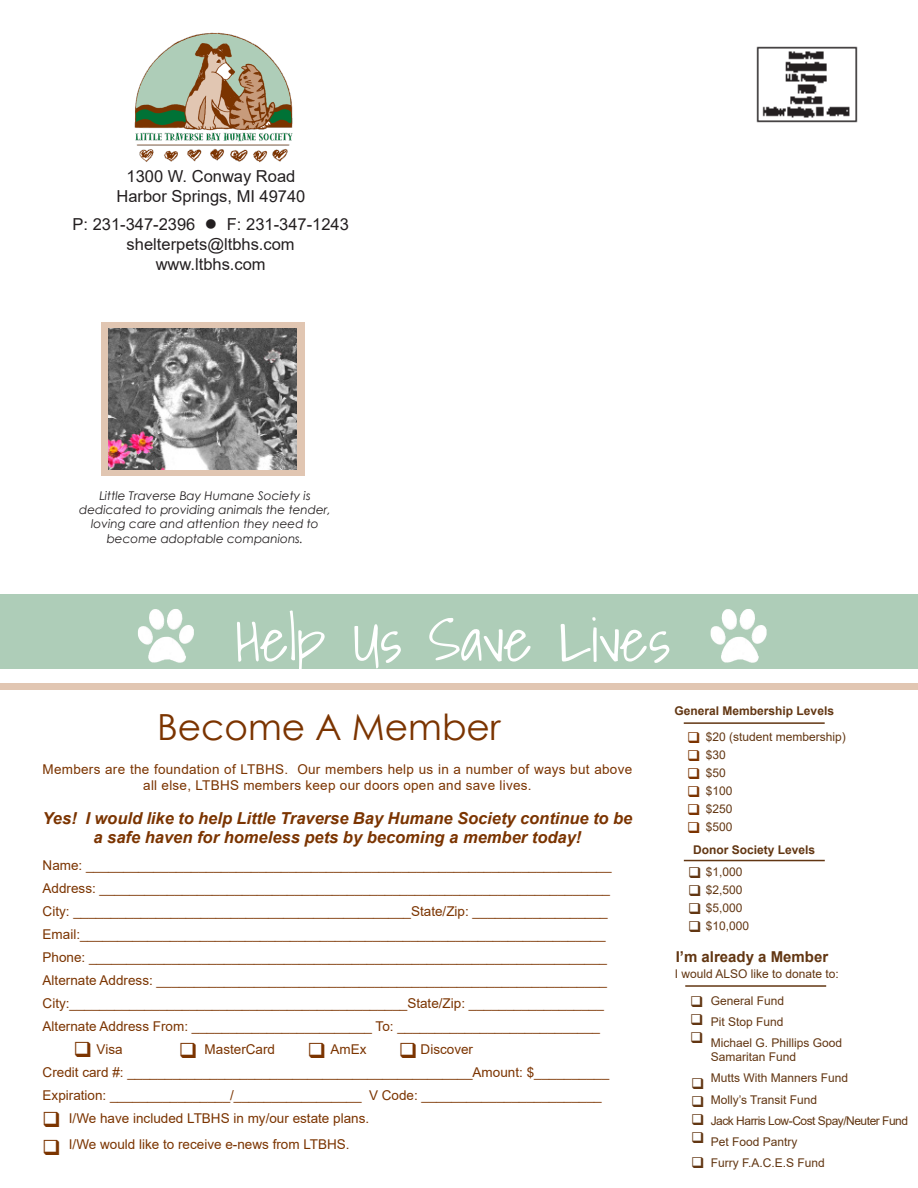
<style>
.page{position:relative;width:918px;height:1188px;background:#fff}
.page>*{position:absolute;margin:0;border:0;box-sizing:border-box;transform-origin:0 0}
.t1{font:300 60px "Shadows Into";color:#fff}
.t2{font:36px "Century Gothic";color:#7b3400}
.t3{font:italic 700 16.5px/19.8px "Arial";color:#7b3400;text-align:center}
.t4{font:16.5px/19.8px "Arial";color:#231f20;text-align:center}
.t5{font:700 15px "Arial";color:#623612}
.t6{font:13.5px "Arial";color:#7b3400}
.t7{font:13.5px/16.2px "Arial";letter-spacing:.02em;color:#7b3400;text-align:center}
.t8{font:12px "Arial";color:#623612}
.t9{font:italic 12px/14.4px "Century Gothic";color:#231f20;text-align:center}
.t10{font:700 12px "Arial";color:#623612}
.t11{font:12px "Arial";letter-spacing:-.04em;color:#623612}
</style>
<div class="page">
<img style="left:134px;top:32px;width:159px;height:131px">
<div style="left:0;top:594px;width:918px;height:74px;background:#aecdb8"></div>
<img style="left:739px;top:609px;width:14px;height:21px">
<img style="left:167px;top:609px;width:13px;height:21px">
<div style="left:0;top:684px;width:918px;height:6px;background:#e1c6b2"></div>
<div style="left:101px;top:322px;width:203px;height:154px;background:#e1c6b2"></div>
<img style="left:756px;top:46px;width:102px;height:77px">
<img style="left:109px;top:329px;width:188px;height:140px">
<hr style="left:684px;top:722px;width:141px;height:2px;background:#623612">
<hr style="left:684px;top:860px;width:141px;height:1px;background:#623612">
<hr style="left:685px;top:985px;width:141px;height:2px;background:#623612">
<p class="t4" style="left:127px;top:167px;width:170px">1300 W. Conway Road</p>
<p class="t4" style="left:117px;top:186px;width:190px">Harbor Springs, MI 49740</p>
<p class="t4" style="left:72px;top:214px;width:278px">P: 231-347-2396 ● F: 231-347-1243 shelterpets@ltbhs.com</p>
<p class="t4" style="left:156px;top:254px;width:112px">www.ltbhs.com</p>
<p class="t9" style="left:79px;top:488px;width:253px">Little Traverse Bay Humane Society is dedicated to providing animals the tender, loving care and attention they need to become adoptable companions.</p>
<p class="t1" style="left:235px;top:591px;width:436px">Help Us Save Lives</p>
<p class="t2" style="left:157px;top:702px;width:345px">Become A Member</p>
<p class="t7" style="left:43px;top:761px;width:591px">Members are the foundation of LTBHS. Our members help us in a number of ways but above all else, LTBHS members keep our doors open and save lives.</p>
<p class="t3" style="left:43px;top:808px;width:591px">Yes! I would like to help Little Traverse Bay Humane Society continue to be a safe haven for homeless pets by becoming a member today!</p>
<p class="t6" style="left:43px;top:856px;width:570px">Name: ______________________________________________________________________</p>
<p class="t6" style="left:43px;top:879px;width:569px">Address: ____________________________________________________________________</p>
<p class="t6" style="left:43px;top:902px;width:567px">City: _____________________________________________State/Zip: __________________</p>
<p class="t6" style="left:43px;top:925px;width:564px">Email:______________________________________________________________________</p>
<p class="t6" style="left:43px;top:948px;width:566px">Phone: _____________________________________________________________________</p>
<p class="t6" style="left:43px;top:971px;width:566px">Alternate Address: ____________________________________________________________</p>
<p class="t6" style="left:43px;top:994px;width:563px">City:_____________________________________________State/Zip: __________________</p>
<p class="t6" style="left:43px;top:1017px;width:559px">Alternate Address From: ________________________ To: ___________________________</p>
<p class="t6" style="left:97px;top:1040px;width:28px">Visa</p>
<p class="t6" style="left:205px;top:1040px;width:72px">MasterCard</p>
<p class="t6" style="left:331px;top:1040px;width:38px">AmEx</p>
<p class="t6" style="left:421px;top:1040px;width:54px">Discover</p>
<p class="t6" style="left:43px;top:1063px;width:568px">Credit card #: ______________________________________________Amount: $__________</p>
<p class="t6" style="left:43px;top:1086px;width:561px">Expiration: ________________/_________________ V Code: ________________________</p>
<p class="t6" style="left:69px;top:1109px;width:302px">I/We have included LTBHS in my/our estate plans.</p>
<p class="t6" style="left:69px;top:1135px;width:282px">I/We would like to receive e-news from LTBHS.</p>
<p class="t10" style="left:675px;top:702px;width:161px">General Membership Levels</p>
<p class="t8" style="left:706px;top:729px;width:142px">$20 (student membership)</p>
<p class="t8" style="left:706px;top:747px;width:22px">$30</p>
<p class="t8" style="left:706px;top:765px;width:22px">$50</p>
<p class="t8" style="left:706px;top:783px;width:28px">$100</p>
<p class="t8" style="left:706px;top:801px;width:28px">$250</p>
<p class="t8" style="left:706px;top:819px;width:28px">$500</p>
<p class="t8" style="left:706px;top:864px;width:38px">$1,000</p>
<p class="t8" style="left:706px;top:882px;width:38px">$2,500</p>
<p class="t8" style="left:706px;top:900px;width:38px">$5,000</p>
<p class="t8" style="left:706px;top:918px;width:45px">$10,000</p>
<p class="t10" style="left:693px;top:841px;width:124px">Donor Society Levels</p>
<p class="t5" style="left:676px;top:946px;width:154px">I’m already a Member</p>
<p class="t8" style="left:675px;top:966px;width:166px">I would ALSO like to donate to:</p>
<p class="t8" style="left:711px;top:992px;width:75px">General Fund</p>
<p class="t8" style="left:711px;top:1013px;width:74px">Pit Stop Fund</p>
<p class="t8" style="left:711px;top:1034px;width:133px">Michael G. Phillips Good</p>
<p class="t8" style="left:711px;top:1049px;width:87px">Samaritan Fund</p>
<p class="t8" style="left:711px;top:1070px;width:139px">Mutts With Manners Fund</p>
<p class="t8" style="left:711px;top:1091px;width:108px">Molly’s Transit Fund</p>
<p class="t11" style="left:711px;top:1112px;width:199px">Jack Harris Low-Cost Spay/Neuter Fund</p>
<p class="t8" style="left:711px;top:1133px;width:88px">Pet Food Pantry</p>
<p class="t8" style="left:711px;top:1154px;width:116px">Furry F.A.C.E.S Fund</p>
</div>
